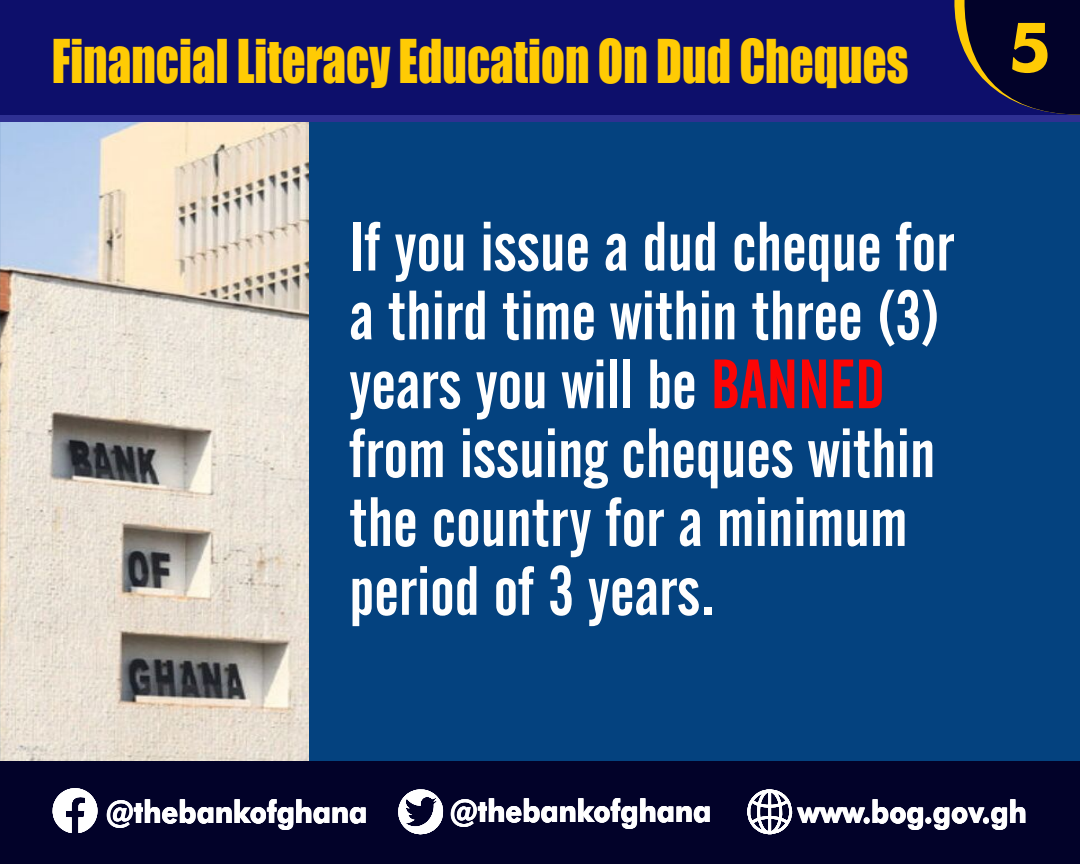
<style>
.page{position:relative;width:1080px;height:864px;background:#04427f}
.page>*{position:absolute;margin:0;border:0;box-sizing:border-box;transform-origin:0 0}
.t1{font:69px/69px "Alternate Gothic No 2 BT";color:#fff}
.t2{font:700 69px "Futura BT";color:#ffcb04}
.t3{font:55.8px "Impact";color:#ffcb04;scale:.84 1}
.t4{font:700 31.2px "Futura BT";color:#fff;scale:.88 1}
.s1{color:#fc0505}
.s2{color:#fefefe}
</style>
<div class="page">
<img style="left:0;top:122px;width:309px;height:640px">
<div style="left:0;top:93px;width:1080px;height:29px;background:#2e3092"></div>
<div style="left:0;top:762px;width:1080px;height:102px;background:#020229"></div>
<div style="left:0;top:0;width:1080px;height:115px;background:#0d0f6b"></div>
<svg style="left:954px;top:0;width:126px;height:115px"></svg>
<svg style="left:747px;top:789px;width:45px;height:45px"></svg>
<svg style="left:398px;top:789px;width:46px;height:46px"></svg>
<svg style="left:53px;top:788px;width:44px;height:45px"></svg>
<p class="t3" style="left:52px;top:39px;width:1022px">Financial Literacy Education On Dud Cheques</p>
<p class="t1" style="left:349px;top:218px;width:607px">If you issue a dud cheque for a third time within three (3) years you will be <span class="s1">BANNED </span><span class="s2">from issuing cheques within the country for a minimum period of 3 years.</span></p>
<p class="t2" style="left:1008px;top:19px;width:45px">5</p>
<p class="t4" style="left:106px;top:799px;width:298px">@thebankofghana</p>
<p class="t4" style="left:450px;top:799px;width:298px">@thebankofghana</p>
<p class="t4" style="left:798px;top:799px;width:262px">www.bog.gov.gh</p>
</div>
